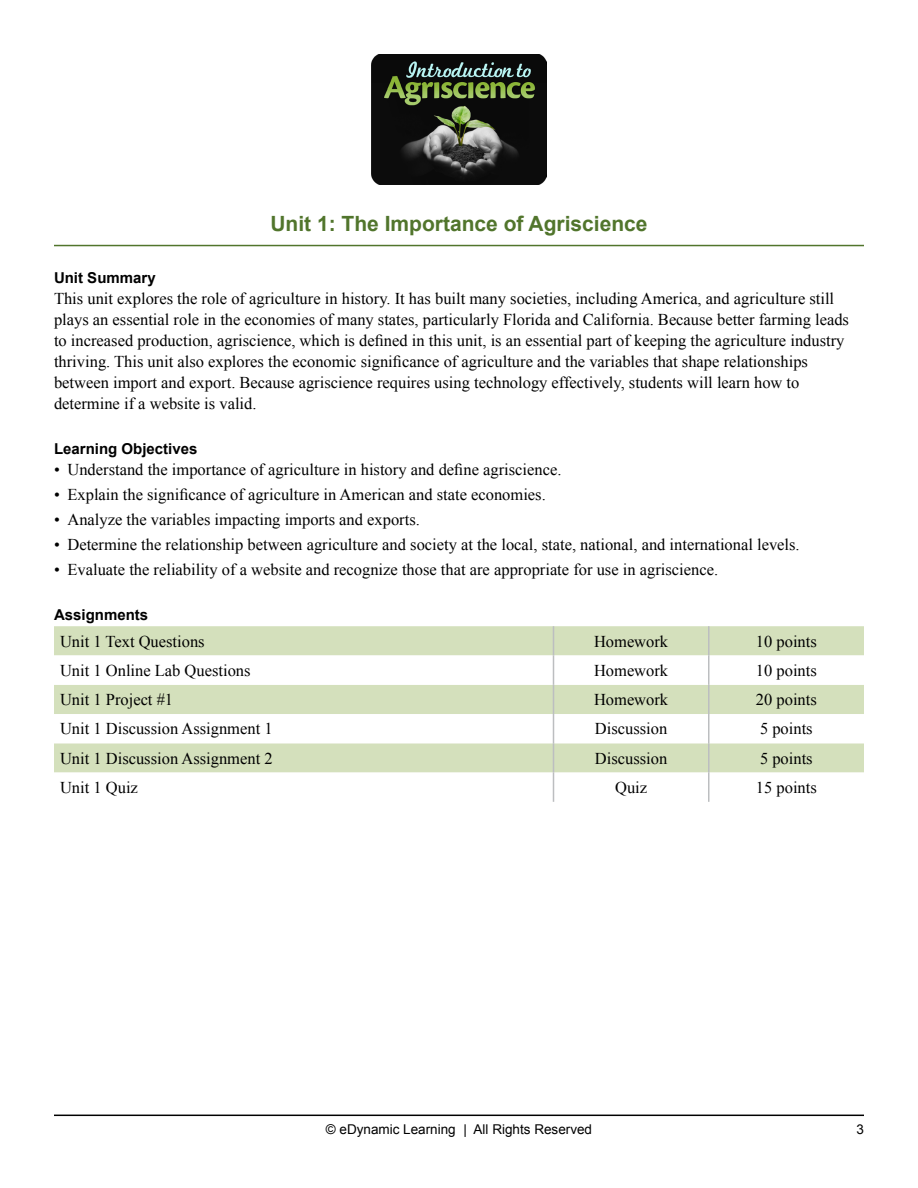
<style>
.page{position:relative;width:918px;height:1188px;background:#fff}
.page>*{position:absolute;margin:0;border:0;box-sizing:border-box;transform-origin:0 0}
.t1{font:700 21px "Arial";color:#51752c}
.t2{font:16.5px/21px "Times New Roman";color:#000}
.t3{font:700 15px "Arial";color:#000}
.t4{font:13.5px "Arial";color:#000}
</style>
<div class="page">
<hr style="left:54px;top:1115px;width:810px;height:1px;background:#000">
<img style="left:371px;top:54px;width:176px;height:131px">
<hr style="left:54px;top:245px;width:810px;height:1px;background:#51752c">
<svg style="left:54px;top:626px;width:810px;height:30px;background:#d5e0be"></svg>
<svg style="left:54px;top:743px;width:810px;height:59px"></svg>
<hr style="left:553px;top:626px;width:1px;height:30px;background:#bcbec0">
<hr style="left:708px;top:626px;width:2px;height:30px;background:#bcbec0">
<svg style="left:54px;top:656px;width:810px;height:87px"></svg>
<hr style="left:708px;top:714px;width:2px;height:29px;background:#bcbec0">
<hr style="left:553px;top:743px;width:1px;height:30px;background:#bcbec0">
<hr style="left:708px;top:743px;width:2px;height:30px;background:#bcbec0">
<svg style="left:553px;top:773px;width:1px;height:29px"></svg>
<hr style="left:708px;top:773px;width:2px;height:29px;background:#bcbec0">
<p class="t1" style="left:270px;top:210px;width:379px">Unit 1: The Importance of Agriscience</p>
<p class="t3" style="left:54px;top:268px;width:103px">Unit Summary</p>
<p class="t2" style="left:54px;top:288px;width:797px">This unit explores the role of agriculture in history. It has built many societies, including America, and agriculture still plays an essential role in the economies of many states, particularly Florida and California. Because better farming leads to increased production, agriscience, which is defined in this unit, is an essential part of keeping the agriculture industry thriving. This unit also explores the economic significance of agriculture and the variables that shape relationships between import and export. Because agriscience requires using technology effectively, students will learn how to determine if a website is valid.</p>
<p class="t3" style="left:54px;top:439px;width:145px">Learning Objectives</p>
<p class="t2" style="left:54px;top:459px;width:509px">• Understand the importance of agriculture in history and define agriscience.</p>
<p class="t2" style="left:54px;top:484px;width:493px">• Explain the significance of agriculture in American and state economies.</p>
<p class="t2" style="left:54px;top:509px;width:367px">• Analyze the variables impacting imports and exports.</p>
<p class="t2" style="left:54px;top:534px;width:747px">• Determine the relationship between agriculture and society at the local, state, national, and international levels.</p>
<p class="t2" style="left:54px;top:559px;width:666px">• Evaluate the reliability of a website and recognize those that are appropriate for use in agriscience.</p>
<p class="t3" style="left:54px;top:605px;width:96px">Assignments</p>
<p class="t2" style="left:60px;top:630px;width:146px">Unit 1 Text Questions</p>
<p class="t2" style="left:594px;top:630px;width:76px">Homework</p>
<p class="t2" style="left:756px;top:630px;width:62px">10 points</p>
<p class="t2" style="left:60px;top:660px;width:192px">Unit 1 Online Lab Questions</p>
<p class="t2" style="left:594px;top:660px;width:76px">Homework</p>
<p class="t2" style="left:756px;top:660px;width:62px">10 points</p>
<p class="t2" style="left:60px;top:689px;width:115px">Unit 1 Project #1</p>
<p class="t2" style="left:594px;top:689px;width:76px">Homework</p>
<p class="t2" style="left:756px;top:689px;width:62px">20 points</p>
<p class="t2" style="left:60px;top:718px;width:214px">Unit 1 Discussion Assignment 1</p>
<p class="t2" style="left:595px;top:718px;width:74px">Discussion</p>
<p class="t2" style="left:760px;top:718px;width:54px">5 points</p>
<p class="t2" style="left:60px;top:747px;width:214px">Unit 1 Discussion Assignment 2</p>
<p class="t2" style="left:595px;top:747px;width:74px">Discussion</p>
<p class="t2" style="left:760px;top:747px;width:54px">5 points</p>
<p class="t2" style="left:60px;top:777px;width:79px">Unit 1 Quiz</p>
<p class="t2" style="left:615px;top:777px;width:34px">Quiz</p>
<p class="t2" style="left:756px;top:777px;width:62px">15 points</p>
<p class="t4" style="left:326px;top:1120px;width:268px">© eDynamic Learning | All Rights Reserved</p>
<p class="t4" style="left:856px;top:1120px;width:9px">3</p>
</div>
